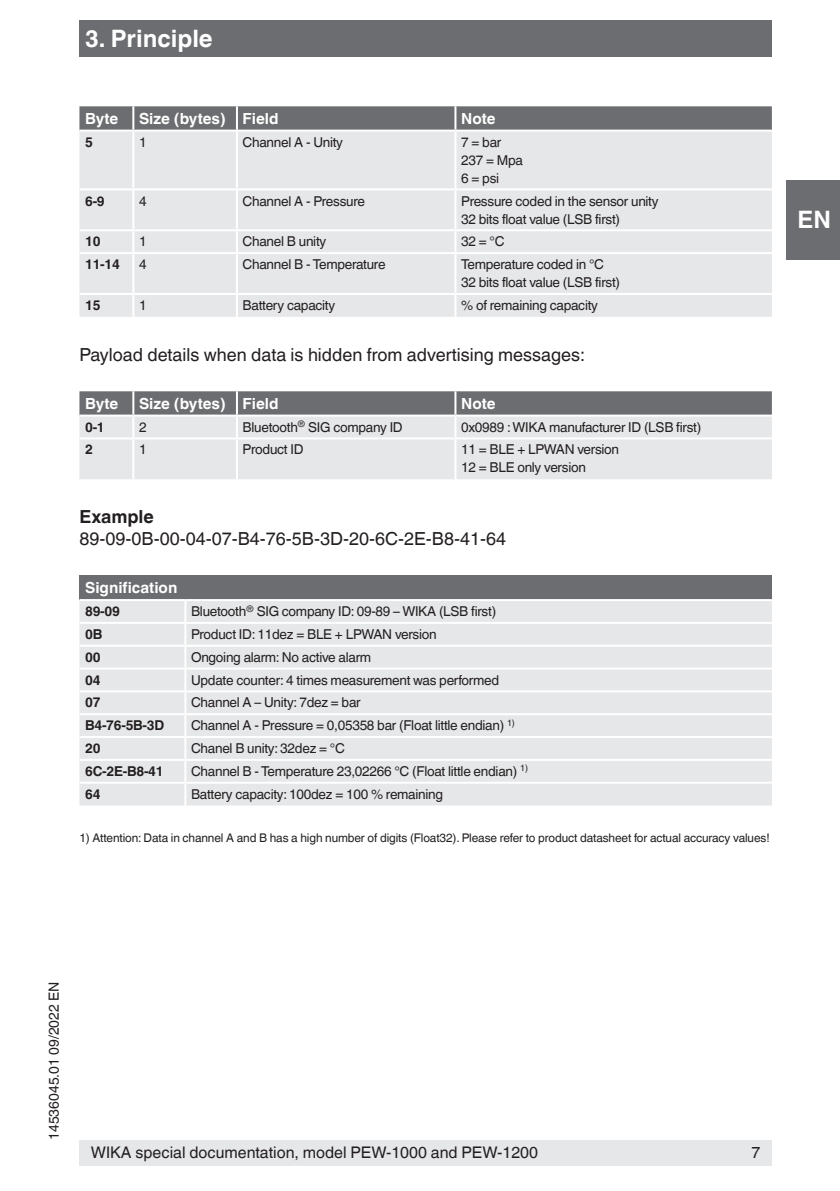
<style>
.page{position:relative;width:840px;height:1191px;background:#fff}
.page>*{position:absolute;margin:0;border:0;box-sizing:border-box;transform-origin:0 0}
.t1{font:700 24px "Helvetica World";color:#fff}
.t2{font:18px "Helvetica World";color:#231f20}
.t3{font:700 18px "Helvetica World";color:#231f20}
.t4{font:16px "Helvetica World";color:#231f20}
.t5{font:700 15.4px "Helvetica World";color:#fff}
.t6{font:14px "Helvetica World";color:#231f20}
.t7{font:13.6px/18px "Helvetica World";letter-spacing:-.02em;color:#231f20}
.t8{font:700 13.6px "Helvetica World";letter-spacing:-.02em;color:#231f20}
.t9{font:11.8px "Helvetica World";letter-spacing:-.01em;color:#231f20}
</style>
<div class="page">
<div style="left:79px;top:1140px;width:692px;height:25px;background:#e6e7e9"></div>
<div style="left:79px;top:20px;width:692px;height:37px;background:#6c6d70"></div>
<div style="left:785px;top:180px;width:54px;height:79px;background:#6c6d70"></div>
<svg style="left:79px;top:106px;width:692px;height:24px;background:#707174"></svg>
<div style="left:79px;top:132px;width:692px;height:185px;background:#e6e7e9"></div>
<hr style="left:132px;top:106px;width:2px;height:24px;background:#fff">
<hr style="left:236px;top:106px;width:2px;height:24px;background:#fff">
<hr style="left:454px;top:106px;width:2px;height:24px;background:#fff">
<hr style="left:132px;top:132px;width:2px;height:56px;background:#fff">
<hr style="left:236px;top:132px;width:2px;height:56px;background:#fff">
<hr style="left:454px;top:132px;width:2px;height:56px;background:#fff">
<hr style="left:79px;top:188px;width:54px;height:2px;background:#fff">
<hr style="left:133px;top:188px;width:104px;height:2px;background:#fff">
<hr style="left:132px;top:190px;width:2px;height:39px;background:#fff">
<hr style="left:237px;top:188px;width:218px;height:2px;background:#fff">
<hr style="left:236px;top:190px;width:2px;height:39px;background:#fff">
<hr style="left:455px;top:188px;width:316px;height:2px;background:#fff">
<hr style="left:454px;top:190px;width:2px;height:39px;background:#fff">
<hr style="left:79px;top:229px;width:54px;height:2px;background:#fff">
<hr style="left:133px;top:229px;width:104px;height:2px;background:#fff">
<hr style="left:132px;top:231px;width:2px;height:21px;background:#fff">
<hr style="left:237px;top:229px;width:218px;height:2px;background:#fff">
<hr style="left:236px;top:231px;width:2px;height:21px;background:#fff">
<hr style="left:455px;top:229px;width:316px;height:2px;background:#fff">
<hr style="left:454px;top:231px;width:2px;height:21px;background:#fff">
<hr style="left:79px;top:252px;width:54px;height:2px;background:#fff">
<hr style="left:133px;top:252px;width:104px;height:2px;background:#fff">
<hr style="left:132px;top:254px;width:2px;height:39px;background:#fff">
<hr style="left:237px;top:252px;width:218px;height:2px;background:#fff">
<hr style="left:236px;top:254px;width:2px;height:39px;background:#fff">
<hr style="left:455px;top:252px;width:316px;height:2px;background:#fff">
<hr style="left:454px;top:254px;width:2px;height:39px;background:#fff">
<hr style="left:79px;top:293px;width:54px;height:2px;background:#fff">
<hr style="left:133px;top:293px;width:104px;height:2px;background:#fff">
<hr style="left:132px;top:295px;width:2px;height:22px;background:#fff">
<hr style="left:237px;top:293px;width:218px;height:2px;background:#fff">
<hr style="left:236px;top:295px;width:2px;height:22px;background:#fff">
<hr style="left:455px;top:293px;width:316px;height:2px;background:#fff">
<hr style="left:454px;top:295px;width:2px;height:22px;background:#fff">
<div style="left:79px;top:391px;width:692px;height:23px;background:#6c6d70"></div>
<div style="left:79px;top:416px;width:692px;height:63px;background:#e6e7e9"></div>
<hr style="left:132px;top:391px;width:2px;height:23px;background:#fff">
<hr style="left:236px;top:391px;width:2px;height:23px;background:#fff">
<hr style="left:454px;top:391px;width:2px;height:23px;background:#fff">
<hr style="left:132px;top:416px;width:2px;height:21px;background:#fff">
<hr style="left:236px;top:416px;width:2px;height:21px;background:#fff">
<hr style="left:454px;top:416px;width:2px;height:21px;background:#fff">
<hr style="left:79px;top:437px;width:54px;height:2px;background:#fff">
<hr style="left:133px;top:437px;width:104px;height:2px;background:#fff">
<hr style="left:132px;top:439px;width:2px;height:40px;background:#fff">
<hr style="left:237px;top:437px;width:218px;height:2px;background:#fff">
<hr style="left:236px;top:439px;width:2px;height:40px;background:#fff">
<hr style="left:455px;top:437px;width:316px;height:2px;background:#fff">
<hr style="left:454px;top:439px;width:2px;height:40px;background:#fff">
<div style="left:79px;top:576px;width:692px;height:24px;background:#6c6d70"></div>
<div style="left:79px;top:601px;width:692px;height:204px;background:#e6e7e9"></div>
<hr style="left:79px;top:599px;width:106px;height:2px;background:#fff">
<hr style="left:185px;top:599px;width:586px;height:2px;background:#fff">
<hr style="left:184px;top:601px;width:2px;height:21px;background:#fff">
<hr style="left:79px;top:622px;width:106px;height:2px;background:#fff">
<hr style="left:185px;top:622px;width:586px;height:2px;background:#fff">
<hr style="left:184px;top:624px;width:2px;height:20px;background:#fff">
<hr style="left:79px;top:644px;width:106px;height:2px;background:#fff">
<hr style="left:185px;top:644px;width:586px;height:2px;background:#fff">
<hr style="left:184px;top:646px;width:2px;height:21px;background:#fff">
<hr style="left:79px;top:667px;width:106px;height:2px;background:#fff">
<hr style="left:185px;top:667px;width:586px;height:2px;background:#fff">
<hr style="left:184px;top:669px;width:2px;height:21px;background:#fff">
<hr style="left:79px;top:690px;width:106px;height:2px;background:#fff">
<hr style="left:185px;top:690px;width:586px;height:2px;background:#fff">
<hr style="left:184px;top:692px;width:2px;height:21px;background:#fff">
<hr style="left:79px;top:713px;width:106px;height:2px;background:#fff">
<hr style="left:185px;top:713px;width:586px;height:2px;background:#fff">
<hr style="left:184px;top:715px;width:2px;height:21px;background:#fff">
<hr style="left:79px;top:736px;width:106px;height:2px;background:#fff">
<hr style="left:185px;top:736px;width:586px;height:2px;background:#fff">
<hr style="left:184px;top:738px;width:2px;height:21px;background:#fff">
<hr style="left:79px;top:759px;width:106px;height:2px;background:#fff">
<hr style="left:185px;top:759px;width:586px;height:2px;background:#fff">
<hr style="left:184px;top:761px;width:2px;height:20px;background:#fff">
<hr style="left:79px;top:781px;width:106px;height:2px;background:#fff">
<hr style="left:185px;top:781px;width:586px;height:2px;background:#fff">
<hr style="left:184px;top:783px;width:2px;height:22px;background:#fff">
<h1 class="t1" style="left:85px;top:25px;width:129px">3. Principle</h1>
<p class="t5" style="left:85px;top:109px;width:35px">Byte</p>
<p class="t5" style="left:139px;top:109px;width:141px">Size (bytes) Field</p>
<p class="t5" style="left:461px;top:109px;width:36px">Note</p>
<p class="t8" style="left:85px;top:134px;width:9px">5</p>
<p class="t7" style="left:139px;top:133px;width:9px">1</p>
<p class="t7" style="left:242px;top:133px;width:102px">Channel A - Unity</p>
<p class="t7" style="left:461px;top:133px;width:63px">7 = bar<br>237 = Mpa<br>6 = psi</p>
<p class="t8" style="left:85px;top:193px;width:21px">6-9</p>
<p class="t7" style="left:139px;top:192px;width:9px">4</p>
<p class="t7" style="left:242px;top:192px;width:124px">Channel A - Pressure</p>
<p class="t7" style="left:461px;top:192px;width:199px">Pressure coded in the sensor unity<br>32 bits float value (LSB first)</p>
<p class="t8" style="left:85px;top:234px;width:17px">10</p>
<p class="t7" style="left:139px;top:233px;width:9px">1</p>
<p class="t7" style="left:242px;top:233px;width:85px">Chanel B unity</p>
<p class="t7" style="left:461px;top:233px;width:45px">32 = °C</p>
<p class="t8" style="left:85px;top:256px;width:36px">11-14</p>
<p class="t7" style="left:139px;top:255px;width:9px">4</p>
<p class="t7" style="left:242px;top:255px;width:144px">Channel B - Temperature</p>
<p class="t7" style="left:461px;top:255px;width:160px">Temperature coded in °C<br>32 bits float value (LSB first)</p>
<p class="t8" style="left:85px;top:297px;width:17px">15</p>
<p class="t7" style="left:139px;top:296px;width:9px">1</p>
<p class="t7" style="left:242px;top:296px;width:94px">Battery capacity</p>
<p class="t7" style="left:461px;top:296px;width:138px">% of remaining capacity</p>
<h2 class="t2" style="left:79px;top:344px;width:507px">Payload details when data is hidden from advertising messages:</h2>
<p class="t5" style="left:85px;top:394px;width:35px">Byte</p>
<p class="t5" style="left:139px;top:394px;width:141px">Size (bytes) Field</p>
<p class="t5" style="left:461px;top:394px;width:36px">Note</p>
<p class="t8" style="left:85px;top:419px;width:21px">0-1</p>
<p class="t7" style="left:139px;top:418px;width:9px">2</p>
<p class="t7" style="left:242px;top:418px;width:161px">Bluetooth<sup>®</sup> SIG company ID</p>
<p class="t7" style="left:461px;top:418px;width:241px">0x0989 : WIKA manufacturer ID (LSB first)</p>
<p class="t8" style="left:85px;top:442px;width:9px">2</p>
<p class="t7" style="left:139px;top:441px;width:9px">1</p>
<p class="t7" style="left:242px;top:441px;width:62px">Product ID</p>
<p class="t7" style="left:461px;top:441px;width:159px">11 = BLE + LPWAN version<br>12 = BLE only version</p>
<h2 class="t3" style="left:79px;top:506px;width:76px">Example</h2>
<h2 class="t2" style="left:79px;top:528px;width:428px">89-09-0B-00-04-07-B4-76-5B-3D-20-6C-2E-B8-41-64</h2>
<p class="t5" style="left:85px;top:579px;width:94px">Signification</p>
<p class="t8" style="left:85px;top:603px;width:36px">89-09</p>
<p class="t7" style="left:191px;top:602px;width:306px">Bluetooth<sup>®</sup> SIG company ID: 09-89 – WIKA (LSB first)</p>
<p class="t8" style="left:85px;top:626px;width:19px">0B</p>
<p class="t7" style="left:191px;top:625px;width:247px">Product ID: 11dez = BLE + LPWAN version</p>
<p class="t8" style="left:85px;top:649px;width:17px">00</p>
<p class="t7" style="left:191px;top:648px;width:181px">Ongoing alarm: No active alarm</p>
<p class="t8" style="left:85px;top:672px;width:17px">04</p>
<p class="t7" style="left:191px;top:671px;width:309px">Update counter: 4 times measurement was performed</p>
<p class="t8" style="left:85px;top:695px;width:17px">07</p>
<p class="t7" style="left:191px;top:693px;width:171px">Channel A – Unity: 7dez = bar</p>
<p class="t8" style="left:85px;top:717px;width:81px">B4-76-5B-3D</p>
<p class="t7" style="left:191px;top:716px;width:325px">Channel A - Pressure = 0,05358 bar (Float little endian) <sup>1)</sup></p>
<p class="t8" style="left:85px;top:740px;width:17px">20</p>
<p class="t7" style="left:191px;top:739px;width:155px">Chanel B unity: 32dez = °C</p>
<p class="t8" style="left:85px;top:763px;width:80px">6C-2E-B8-41</p>
<p class="t7" style="left:191px;top:762px;width:338px">Channel B - Temperature 23,02266 °C (Float little endian) <sup>1)</sup></p>
<p class="t8" style="left:85px;top:786px;width:17px">64</p>
<p class="t7" style="left:191px;top:785px;width:253px">Battery capacity: 100dez = 100 % remaining</p>
<p class="t9" style="left:79px;top:831px;width:691px">1) Attention: Data in channel A and B has a high number of digits (Float32). Please refer to product datasheet for actual accuracy values!</p>
<h1 class="t1" style="left:797px;top:206px;width:35px">EN</h1>
<p class="t6" style="left:46px;top:1140px;width:160px;rotate:-90deg">14536045.01 09/2022 EN</p>
<p class="t4" style="left:91px;top:1143px;width:448px">WIKA special documentation, model PEW-1000 and PEW-1200</p>
<p class="t4" style="left:751px;top:1143px;width:10px">7</p>
</div>
